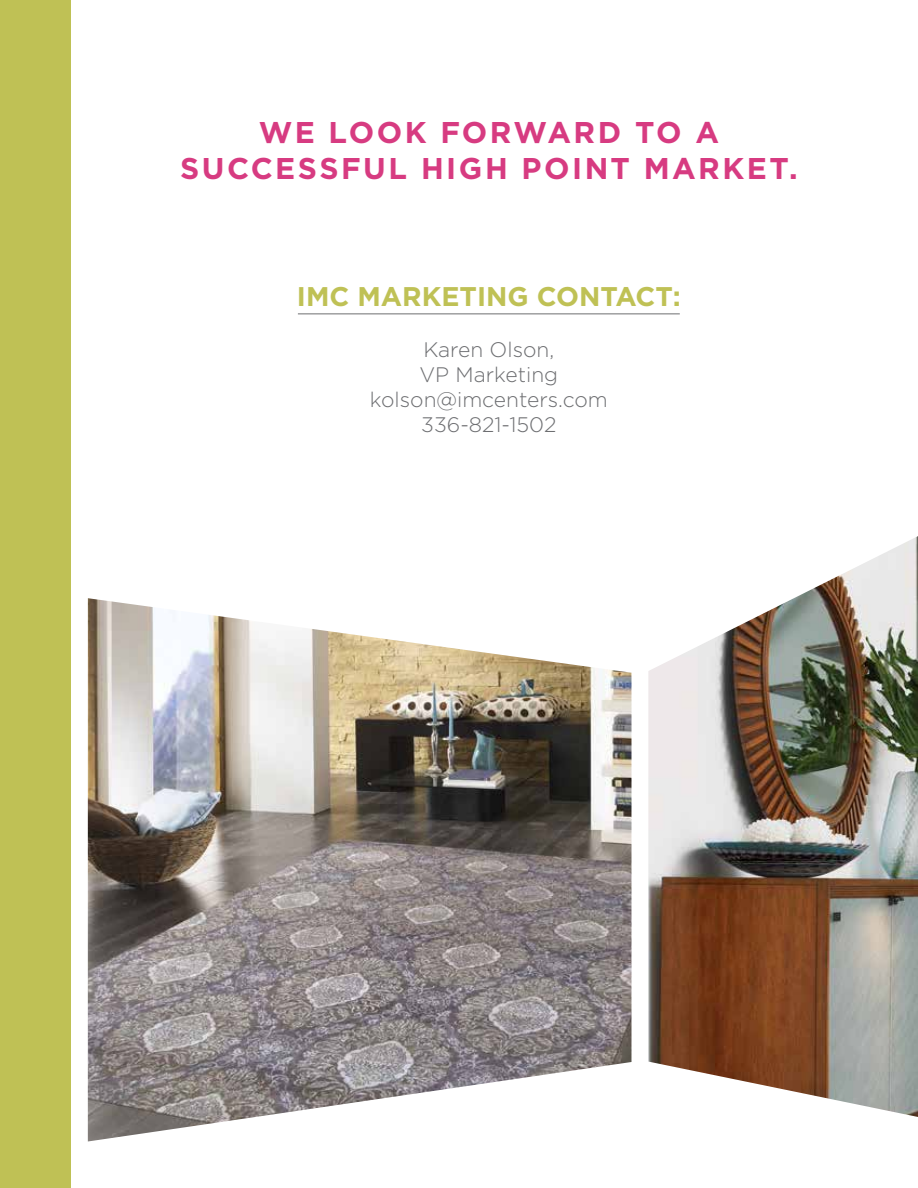
<style>
.page{position:relative;width:918px;height:1188px;background:#fff}
.page>*{position:absolute;margin:0;border:0;box-sizing:border-box;transform-origin:0 0}
.t1{font:700 30px/36px "Gotham";letter-spacing:.08em;color:#d73b81;text-align:center}
.t2{font:700 27px "Gotham";color:#bfc155}
.t3{font:300 21px/25.2px "Gotham";color:#6d6e71;text-align:center}
</style>
<div class="page">
<div style="left:0;top:0;width:70px;height:1188px;background:#bfc155"></div>
<hr style="left:298px;top:314px;width:382px;height:1px;background:#6d6e71">
<img style="left:648px;top:536px;width:270px;height:581px">
<img style="left:88px;top:598px;width:544px;height:544px">
<h1 class="t1" style="left:180px;top:113px;width:619px">WE LOOK FORWARD TO A<br>SUCCESSFUL HIGH POINT MARKET.</h1>
<p class="t2" style="left:297px;top:281px;width:385px">IMC MARKETING CONTACT:</p>
<p class="t3" style="left:370px;top:336px;width:239px">Karen Olson,<br>VP Marketing kolson@imcenters.com<br>336-821-1502</p>
</div>
